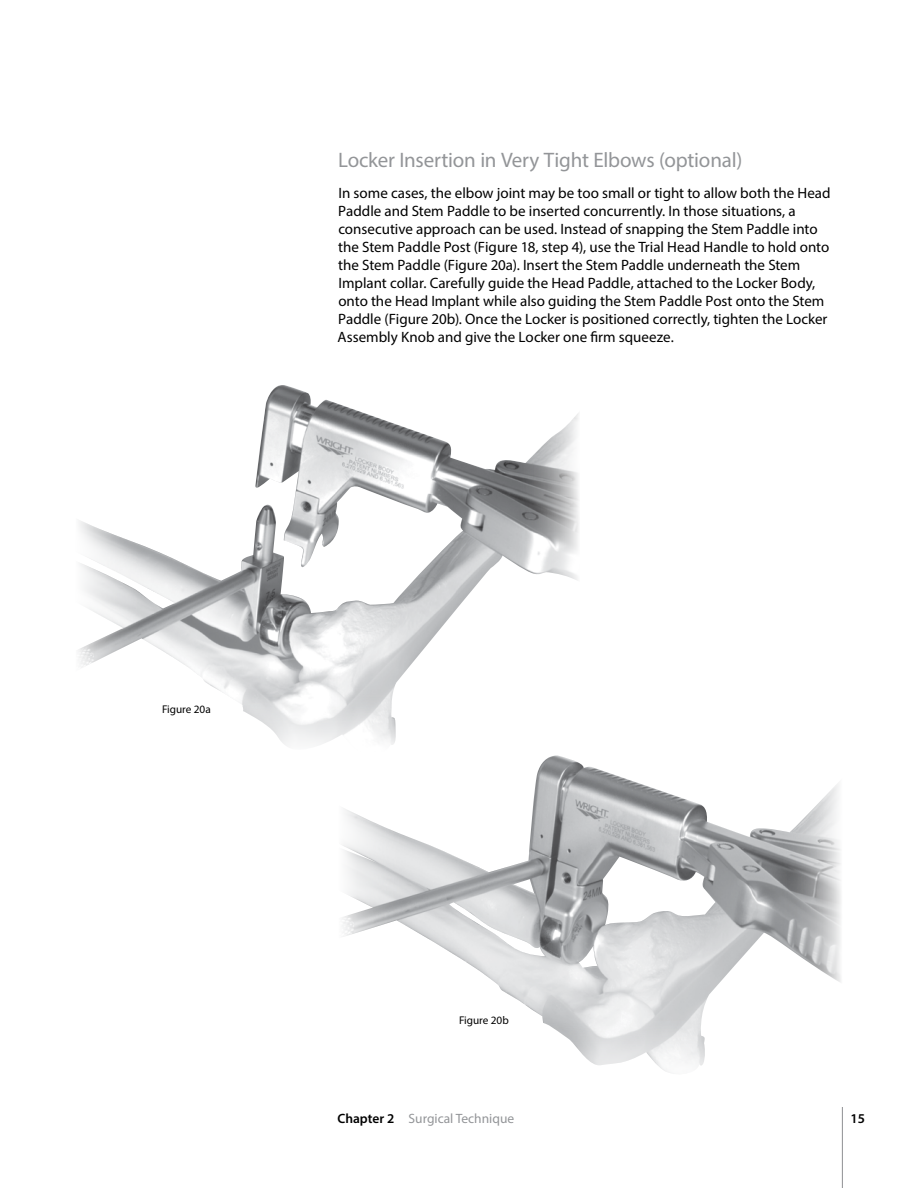
<style>
.page{position:relative;width:918px;height:1188px;background:#fff}
.page>*{position:absolute;margin:0;border:0;box-sizing:border-box;transform-origin:0 0}
.t1{font:21px "Myriad Pro";letter-spacing:-.01em;color:#939598}
.t2{font:15px/18px "Myriad Pro";color:#000}
.t3{font:13.5px "Myriad Pro";color:#939598}
.t4{font:600 13.5px "Myriad Pro";color:#000}
.t5{font:11.25px "Myriad Pro";color:#000}
.s1{font-weight:600;color:#000}
</style>
<div class="page">
<hr style="left:842px;top:1107px;width:1px;height:81px;background:#939598">
<img style="left:342px;top:756px;width:499px;height:317px">
<img style="left:78px;top:385px;width:501px;height:361px">
<h1 class="t1" style="left:338px;top:147px;width:406px">Locker Insertion in Very Tight Elbows (optional)</h1>
<p class="t2" style="left:337px;top:184px;width:495px">In some cases, the elbow joint may be too small or tight to allow both the Head Paddle and Stem Paddle to be inserted concurrently. In those situations, a consecutive approach can be used. Instead of snapping the Stem Paddle into the Stem Paddle Post (Figure 18, step 4), use the Trial Head Handle to hold onto the Stem Paddle (Figure 20a). Insert the Stem Paddle underneath the Stem Implant collar. Carefully guide the Head Paddle, attached to the Locker Body, onto the Head Implant while also guiding the Stem Paddle Post onto the Stem Paddle (Figure 20b). Once the Locker is positioned correctly, tighten the Locker Assembly Knob and give the Locker one firm squeeze.</p>
<p class="t5" style="left:162px;top:702px;width:50px">Figure 20a</p>
<p class="t5" style="left:459px;top:1013px;width:51px">Figure 20b</p>
<p class="t3" style="left:338px;top:1110px;width:178px"><span class="s1">Chapter 2</span> Surgical Technique</p>
<p class="t4" style="left:850px;top:1109px;width:16px">15</p>
</div>
